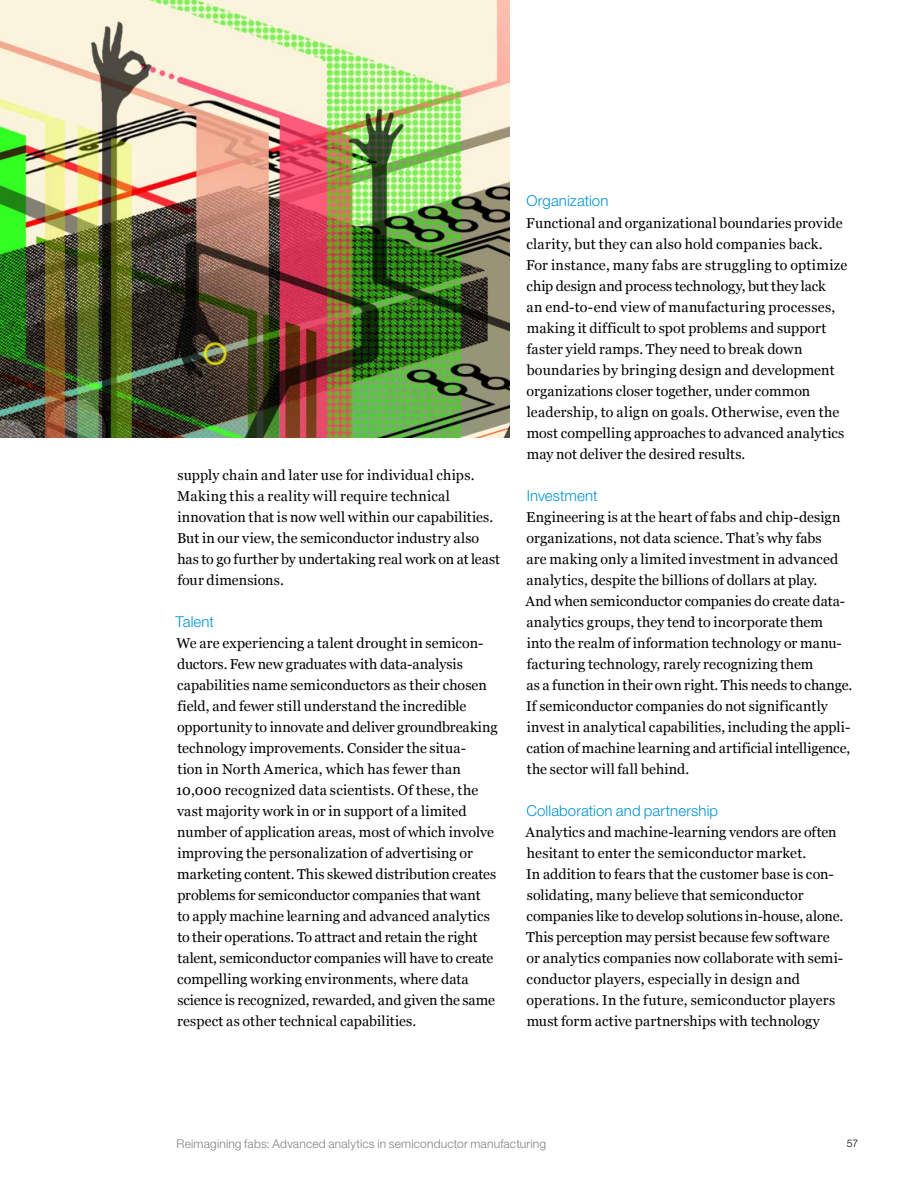
<style>
.page{position:relative;width:918px;height:1188px;background:#fff}
.page>*{position:absolute;margin:0;border:0;box-sizing:border-box;transform-origin:0 0}
.t1{font:300 15px "Helvetica Neue LT Std";letter-spacing:.005em;color:#0093d1}
.t2{font:14.25px/21px "Georgia";letter-spacing:.005em;color:#000}
.t3{font:300 12px "Helvetica Neue LT Std";letter-spacing:.015em;color:#808183}
.t4{font:300 10.5px "Helvetica Neue LT Std";color:#000}
</style>
<div class="page">
<img style="left:0;top:0;width:510px;height:438px">
<p class="t2" style="left:177px;top:464px;width:325px">supply chain and later use for individual chips.<br>Making this a reality will require technical innovation that is now well within our capabilities.<br>But in our view, the semiconductor industry also has to go further by undertaking real work on at least four dimensions.</p>
<p class="t1" style="left:176px;top:612px;width:40px">Talent</p>
<p class="t2" style="left:176px;top:632px;width:323px">We are experiencing a talent drought in semicon&shy;ductors. Few new graduates with data-analysis capabilities name semiconductors as their chosen field, and fewer still understand the incredible opportunity to innovate and deliver groundbreaking technology improvements. Consider the situa-<br>tion in North America, which has fewer than 10,000 recognized data scientists. Of these, the vast majority work in or in support of a limited number of application areas, most of which involve improving the personalization of advertising or marketing content. This skewed distribution creates problems for semiconductor companies that want<br>to apply machine learning and advanced analytics to their operations. To attract and retain the right talent, semiconductor companies will have to create compelling working environments, where data science is recognized, rewarded, and given the same respect as other technical capabilities.</p>
<p class="t1" style="left:527px;top:192px;width:83px">Organization</p>
<p class="t2" style="left:526px;top:212px;width:323px">Functional and organizational boundaries provide clarity, but they can also hold companies back.<br>For instance, many fabs are struggling to optimize chip design and process technology, but they lack<br>an end-to-end view of manufacturing processes, making it difficult to spot problems and support faster yield ramps. They need to break down boundaries by bringing design and development organizations closer together, under common leadership, to align on goals. Otherwise, even the most compelling approaches to advanced analytics may not deliver the desired results.</p>
<p class="t1" style="left:527px;top:486px;width:72px">Investment</p>
<p class="t2" style="left:525px;top:506px;width:328px">Engineering is at the heart of fabs and chip-design organizations, not data science. That’s why fabs<br>are making only a limited investment in advanced analytics, despite the billions of dollars at play.<br>And when semiconductor companies do create data&shy;analytics groups, they tend to incorporate them<br>into the realm of information technology or manu&shy;facturing technology, rarely recognizing them<br>as a function in their own right. This needs to change.<br>If semiconductor companies do not significantly invest in analytical capabilities, including the appli&shy;cation of machine learning and artificial intelligence, the sector will fall behind.</p>
<p class="t1" style="left:527px;top:801px;width:193px">Collaboration and partnership</p>
<p class="t2" style="left:525px;top:821px;width:319px">Analytics and machine-learning vendors are often hesitant to enter the semiconductor market.<br>In addition to fears that the customer base is con&shy;solidating, many believe that semiconductor companies like to develop solutions in-house, alone.<br>This perception may persist because few software or analytics companies now collaborate with semi&shy;conductor players, especially in design and operations. In the future, semiconductor players must form active partnerships with technology</p>
<p class="t3" style="left:177px;top:1136px;width:371px">Reimagining fabs: Advanced analytics in semiconductor manufacturing</p>
<p class="t4" style="left:847px;top:1137px;width:13px">57</p>
</div>
